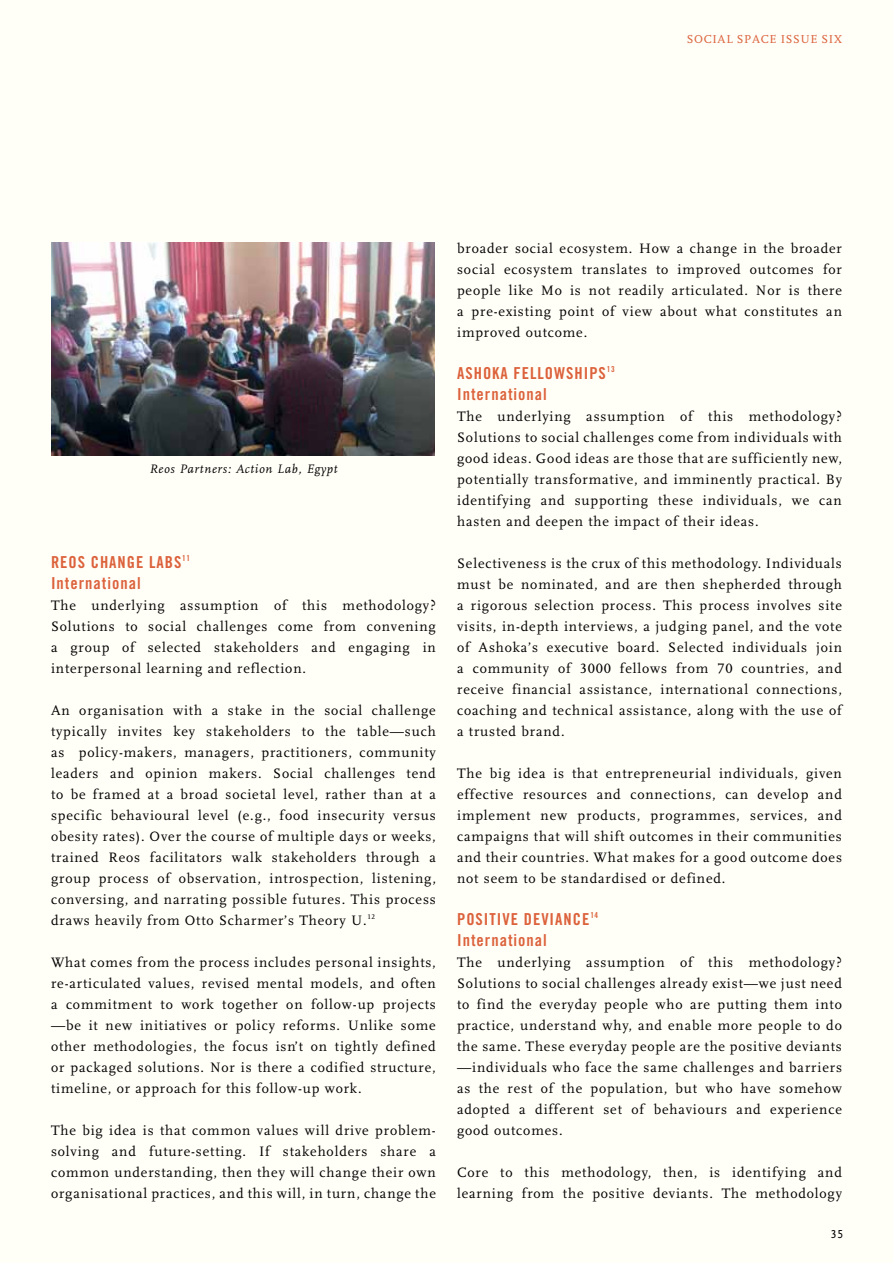
<style>
.page{position:relative;width:893px;height:1263px;background:#fffef6}
.page>*{position:absolute;margin:0;border:0;box-sizing:border-box;transform-origin:0 0}
.t1{font:16.5px/21px "Trade Gothic Bold Cond Twenty";letter-spacing:.06em;color:#dc623c}
.t2{font:14.25px/21px "Scala LF";letter-spacing:.06em;color:#000;text-align:justify}
.t3{font:italic 12.75px "Scala LF";letter-spacing:.06em;color:#000}
.t4{font:12px "Scala";letter-spacing:.05em;color:#dc623c}
.t5{font:12px "Scala Sans LF";color:#000}
</style>
<div class="page">
<img style="left:51px;top:242px;width:384px;height:213px">
<p class="t4" style="left:687px;top:32px;width:157px">SOCIAL SPACE ISSUE SIX</p>
<p class="t3" style="left:149px;top:463px;width:190px">Reos Partners: Action Lab, Egypt</p>
<p class="t1" style="left:51px;top:551px;width:141px">REOS CHANGE LABS<sup>11<br></sup>INTERNATIONAL</p>
<p class="t2" style="left:51px;top:595px;width:386px">The underlying assumption of this methodology?<br>Solutions to social challenges come from convening a group of selected stakeholders and engaging in interpersonal learning and reflection.</p>
<p class="t2" style="left:51px;top:700px;width:386px">An organisation with a stake in the social challenge typically invites key stakeholders to the table—such as policy-makers, managers, practitioners, community leaders and opinion makers. Social challenges tend to be framed at a broad societal level, rather than at a specific behavioural level (e.g., food insecurity versus obesity rates). Over the course of multiple days or weeks, trained Reos facilitators walk stakeholders through a group process of observation, introspection, listening, conversing, and narrating possible futures. This process draws heavily from Otto Scharmer’s Theory U.<sup>12</sup></p>
<p class="t2" style="left:51px;top:952px;width:386px">What comes from the process includes personal insights, re-articulated values, revised mental models, and often a commitment to work together on follow-up projects —be it new initiatives or policy reforms. Unlike some other methodologies, the focus isn’t on tightly defined or packaged solutions. Nor is there a codified structure, timeline, or approach for this follow-up work.</p>
<p class="t2" style="left:51px;top:1120px;width:386px">The big idea is that common values will drive problem&shy;solving and future-setting. If stakeholders share a common understanding, then they will change their own organisational practices, and this will, in turn, change the</p>
<p class="t2" style="left:457px;top:238px;width:386px">broader social ecosystem. How a change in the broader social ecosystem translates to improved outcomes for people like Mo is not readily articulated. Nor is there a pre-existing point of view about what constitutes an improved outcome.</p>
<p class="t1" style="left:457px;top:362px;width:159px">ASHOKA FELLOWSHIPS<sup>13<br></sup>INTERNATIONAL</p>
<p class="t2" style="left:457px;top:406px;width:386px">The underlying assumption of this methodology?<br>Solutions to social challenges come from individuals with good ideas. Good ideas are those that are sufficiently new, potentially transformative, and imminently practical. By identifying and supporting these individuals, we can hasten and deepen the impact of their ideas.</p>
<p class="t2" style="left:457px;top:553px;width:386px">Selectiveness is the crux of this methodology. Individuals must be nominated, and are then shepherded through a rigorous selection process. This process involves site visits, in-depth interviews, a judging panel, and the vote of Ashoka’s executive board. Selected individuals join a community of 3000 fellows from 70 countries, and receive financial assistance, international connections, coaching and technical assistance, along with the use of a trusted brand.</p>
<p class="t2" style="left:457px;top:763px;width:386px">The big idea is that entrepreneurial individuals, given effective resources and connections, can develop and implement new products, programmes, services, and campaigns that will shift outcomes in their communities and their countries. What makes for a good outcome does not seem to be standardised or defined.</p>
<p class="t1" style="left:457px;top:908px;width:143px">POSITIVE DEVIANCE<sup>14<br></sup>INTERNATIONAL</p>
<p class="t2" style="left:457px;top:952px;width:386px">The underlying assumption of this methodology?<br>Solutions to social challenges already exist—we just need to find the everyday people who are putting them into practice, understand why, and enable more people to do the same. These everyday people are the positive deviants —individuals who face the same challenges and barriers as the rest of the population, but who have somehow adopted a different set of behaviours and experience good outcomes.</p>
<p class="t2" style="left:457px;top:1162px;width:386px">Core to this methodology, then, is identifying and learning from the positive deviants. The methodology</p>
<p class="t5" style="left:831px;top:1228px;width:14px">35</p>
</div>
